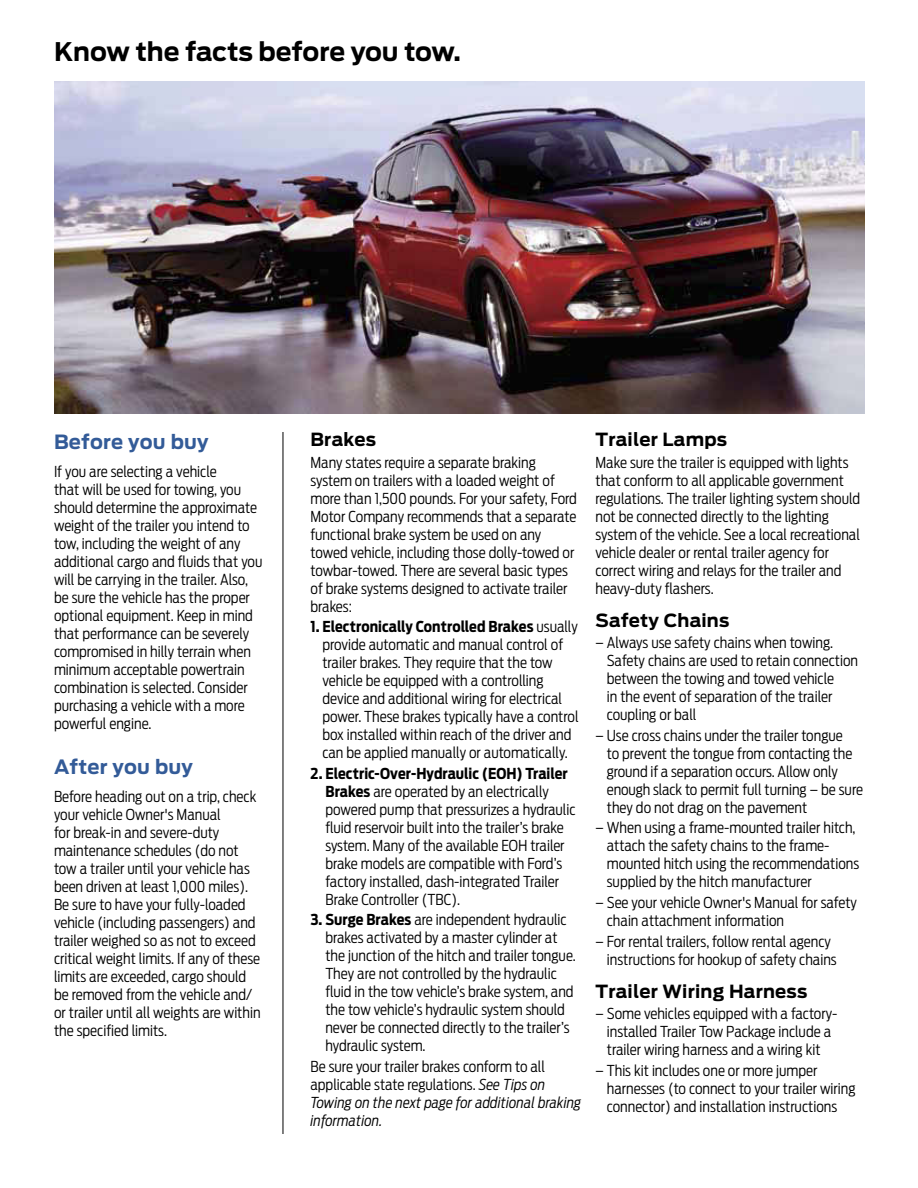
<style>
.page{position:relative;width:918px;height:1188px;background:#fff}
.page>*{position:absolute;margin:0;border:0;box-sizing:border-box;transform-origin:0 0}
.t1{font:700 25.5px "Antenna";letter-spacing:-.01em;color:#000}
.t2{font:700 19.5px "Antenna";letter-spacing:.01em;color:#335b98}
.t3{font:700 18px "Antenna";letter-spacing:.01em;color:#000}
.t4{font:300 15px/18px "Antenna Cond";color:#000}
.s1{font-weight:700}
.s2{font-style:italic}
</style>
<div class="page">
<hr style="left:283px;top:432px;width:1px;height:702px;background:#000">
<img style="left:54px;top:81px;width:811px;height:333px">
<h1 class="t1" style="left:54px;top:36px;width:408px">Know the facts before you tow.</h1>
<h2 class="t2" style="left:54px;top:430px;width:156px">Before you buy</h2>
<p class="t4" style="left:54px;top:462px;width:210px">If you are selecting a vehicle<br>that will be used for towing, you should determine the approximate weight of the trailer you intend to tow, including the weight of any additional cargo and fluids that you will be carrying in the trailer. Also, be sure the vehicle has the proper optional equipment. Keep in mind that performance can be severely compromised in hilly terrain when minimum acceptable powertrain combination is selected. Consider purchasing a vehicle with a more powerful engine.</p>
<h2 class="t2" style="left:54px;top:756px;width:140px">After you buy</h2>
<p class="t4" style="left:54px;top:788px;width:208px">Before heading out on a trip, check your vehicle Owner's Manual<br>for break-in and severe-duty maintenance schedules (do not tow a trailer until your vehicle has been driven at least 1,000 miles).<br>Be sure to have your fully-loaded vehicle (including passengers) and trailer weighed so as not to exceed critical weight limits. If any of these limits are exceeded, cargo should be removed from the vehicle and/ or trailer until all weights are within the specified limits.</p>
<p class="t3" style="left:310px;top:429px;width:67px">Brakes</p>
<p class="t4" style="left:310px;top:453px;width:268px">Many states require a separate braking system on trailers with a loaded weight of more than 1,500 pounds. For your safety, Ford Motor Company recommends that a separate functional brake system be used on any towed vehicle, including those dolly-towed or towbar-towed. There are several basic types of brake systems designed to activate trailer brakes:</p>
<p class="t4" style="left:322px;top:618px;width:258px;text-indent:-12px"><span class="s1">1. Electronically Controlled Brakes</span> usually provide automatic and manual control of trailer brakes. They require that the tow vehicle be equipped with a controlling device and additional wiring for electrical power. These brakes typically have a control box installed within reach of the driver and can be applied manually or automatically.</p>
<p class="t4" style="left:325px;top:764px;width:252px;text-indent:-15px"><span class="s1">2. Electric-Over-Hydraulic (EOH) Trailer Brakes</span> are operated by an electrically powered pump that pressurizes a hydraulic fluid reservoir built into the trailer’s brake system. Many of the available EOH trailer brake models are compatible with Ford’s factory installed, dash-integrated Trailer Brake Controller (TBC).</p>
<p class="t4" style="left:325px;top:911px;width:252px;text-indent:-15px"><span class="s1">3. Surge Brakes</span> are independent hydraulic brakes activated by a master cylinder at the junction of the hitch and trailer tongue.<br>They are not controlled by the hydraulic fluid in the tow vehicle’s brake system, and the tow vehicle’s hydraulic system should never be connected directly to the trailer’s hydraulic system.</p>
<p class="t4" style="left:310px;top:1058px;width:272px">Be sure your trailer brakes conform to all applicable state regulations. <span class="s2">See Tips on Towing on the next page for additional braking information.</span></p>
<p class="t3" style="left:596px;top:429px;width:133px">Trailer Lamps</p>
<p class="t4" style="left:596px;top:453px;width:266px">Make sure the trailer is equipped with lights that conform to all applicable government regulations. The trailer lighting system should not be connected directly to the lighting system of the vehicle. See a local recreational vehicle dealer or rental trailer agency for correct wiring and relays for the trailer and heavy-duty flashers.</p>
<p class="t3" style="left:596px;top:610px;width:135px">Safety Chains</p>
<p class="t4" style="left:607px;top:634px;width:253px;text-indent:-11px">– Always use safety chains when towing.<br>Safety chains are used to retain connection between the towing and towed vehicle<br>in the event of separation of the trailer coupling or ball</p>
<p class="t4" style="left:607px;top:726px;width:258px;text-indent:-11px">– Use cross chains under the trailer tongue<br>to prevent the tongue from contacting the ground if a separation occurs. Allow only enough slack to permit full turning – be sure they do not drag on the pavement</p>
<p class="t4" style="left:607px;top:819px;width:254px;text-indent:-11px">– When using a frame-mounted trailer hitch, attach the safety chains to the frame&shy;mounted hitch using the recommendations supplied by the hitch manufacturer</p>
<p class="t4" style="left:607px;top:894px;width:252px;text-indent:-11px">– See your vehicle Owner's Manual for safety chain attachment information</p>
<p class="t4" style="left:607px;top:932px;width:231px;text-indent:-11px">– For rental trailers, follow rental agency instructions for hookup of safety chains</p>
<p class="t3" style="left:596px;top:981px;width:213px">Trailer Wiring Harness</p>
<p class="t4" style="left:596px;top:1005px;width:243px;text-align:center">– Some vehicles equipped with a factory&shy;installed Trailer Tow Package include a trailer wiring harness and a wiring kit</p>
<p class="t4" style="left:607px;top:1061px;width:250px;text-indent:-11px">– This kit includes one or more jumper harnesses (to connect to your trailer wiring connector) and installation instructions</p>
</div>
